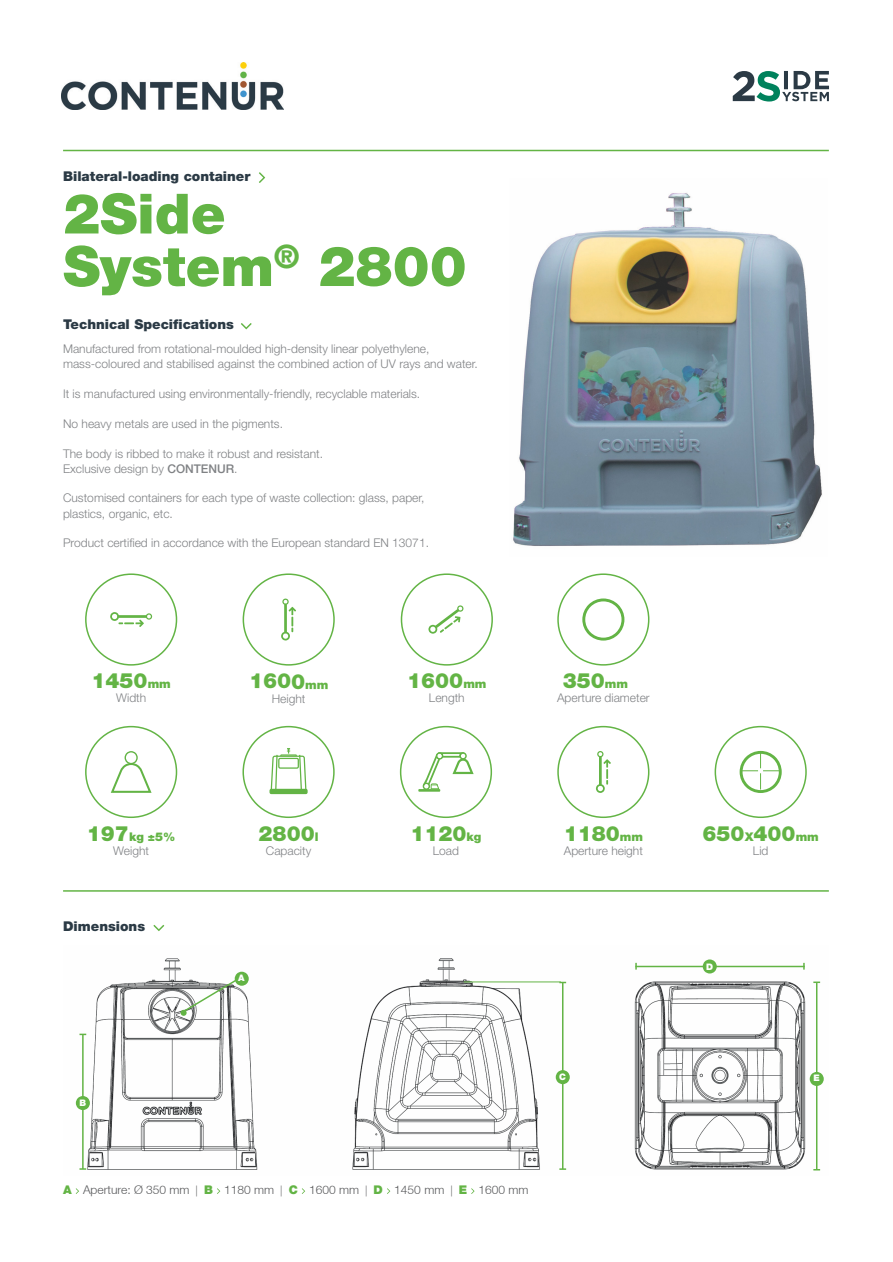
<style>
.page{position:relative;width:893px;height:1262px;background:#fff}
.page>*{position:absolute;margin:0;border:0;box-sizing:border-box;transform-origin:0 0}
.t1{font:900 55.5px "Helvetica Neue LT Std";color:#63b445}
.t2{font:900 21px "Helvetica Neue LT Std";color:#63b445}
.t3{font:900 13.5px "Helvetica Neue LT Std";color:#2b3a45}
.t4{font:300 12px/15px "Helvetica Neue LT Std";color:#808285}
.t5{font:300 12px "Helvetica Neue LT";color:#57585a}
.t6{font:900 12px "Helvetica Neue LT Std";color:#63b445}
.t7{font:900 9px "Helvetica Neue LT Std";color:#fff}
.s1{font-weight:500}
.s2{font-size:12px}
.s3{font-weight:900;font-size:21px;color:#63b445}
.s4{font-weight:900;color:#63b445}
.s5{font-family:"Helvetica Neue LT Std";font-weight:900;color:#63b445}
.s6{font-family:"Times New Roman";font-weight:400}
</style>
<div class="page">
<svg style="left:732px;top:71px;width:97px;height:31px"></svg>
<hr style="left:63px;top:150px;width:765px;height:1px;background:#63b445">
<img style="left:62px;top:63px;width:221px;height:46px">
<svg style="left:259px;top:172px;width:6px;height:11px"></svg>
<svg style="left:241px;top:323px;width:10px;height:6px"></svg>
<hr style="left:63px;top:890px;width:765px;height:1px;background:#63b445">
<svg style="left:85px;top:573px;width:93px;height:93px"></svg>
<svg style="left:242px;top:573px;width:93px;height:93px"></svg>
<svg style="left:400px;top:573px;width:93px;height:93px"></svg>
<svg style="left:85px;top:725px;width:93px;height:93px"></svg>
<svg style="left:399px;top:725px;width:94px;height:93px"></svg>
<svg style="left:557px;top:725px;width:93px;height:93px"></svg>
<svg style="left:153px;top:925px;width:11px;height:6px"></svg>
<svg style="left:557px;top:573px;width:93px;height:93px"></svg>
<svg style="left:242px;top:725px;width:93px;height:93px"></svg>
<svg style="left:714px;top:725px;width:93px;height:93px"></svg>
<img style="left:513px;top:193px;width:309px;height:353px">
<img style="left:75px;top:958px;width:749px;height:213px">
<hr style="left:82px;top:1034px;width:2px;height:135px;background:#63b445">
<svg style="left:79px;top:1033px;width:7px;height:2px"></svg>
<hr style="left:562px;top:982px;width:1px;height:187px;background:#63b445">
<hr style="left:816px;top:983px;width:1px;height:186px;background:#63b445">
<svg style="left:813px;top:981px;width:7px;height:2px"></svg>
<hr style="left:635px;top:965px;width:169px;height:2px;background:#63b445">
<hr style="left:464px;top:981px;width:97px;height:1px;background:#63b445">
<svg style="left:555px;top:1070px;width:14px;height:14px"></svg>
<svg style="left:76px;top:1096px;width:14px;height:14px"></svg>
<svg style="left:809px;top:1072px;width:14px;height:14px"></svg>
<svg style="left:181px;top:971px;width:68px;height:44px"></svg>
<svg style="left:702px;top:959px;width:14px;height:14px"></svg>
<svg style="left:217px;top:1188px;width:3px;height:6px"></svg>
<svg style="left:302px;top:1188px;width:3px;height:6px"></svg>
<svg style="left:387px;top:1188px;width:3px;height:6px"></svg>
<svg style="left:471px;top:1188px;width:3px;height:6px"></svg>
<p class="t3" style="left:63px;top:168px;width:189px">Bilateral-loading container</p>
<h1 class="t1" style="left:63px;top:181px;width:164px">2Side</h1>
<h1 class="t1" style="left:63px;top:233px;width:405px">System<sup>®</sup> 2800</h1>
<p class="t3" style="left:63px;top:316px;width:172px">Technical Specifications</p>
<p class="t4" style="left:63px;top:341px;width:416px">Manufactured from rotational-moulded high-density linear polyethylene, mass-coloured and stabilised against the combined action of UV rays and water.</p>
<p class="t4" style="left:63px;top:386px;width:358px">It is manufactured using environmentally-friendly, recyclable materials.</p>
<p class="t4" style="left:63px;top:416px;width:221px">No heavy metals are used in the pigments.</p>
<p class="t4" style="left:63px;top:445px;width:261px">The body is ribbed to make it robust and resistant.<br>Exclusive design by <span class="s1">CONTENUR</span>.</p>
<p class="t4" style="left:63px;top:490px;width:363px">Customised containers for each type of waste collection: glass, paper, plastics, organic, etc.</p>
<p class="t4" style="left:63px;top:535px;width:367px">Product certified in accordance with the European standard EN 13071.</p>
<h2 class="t2" style="left:91px;top:668px;width:81px">1450<span class="s2">mm</span></h2>
<p class="t4" style="left:116px;top:690px;width:32px">Width</p>
<h2 class="t2" style="left:249px;top:668px;width:58px;rotate:1deg">1600</h2>
<p class="t6" style="left:305px;top:677px;width:25px">mm</p>
<p class="t4" style="left:272px;top:690px;width:35px">Height</p>
<h2 class="t2" style="left:407px;top:668px;width:81px">1600<span class="s2">mm</span></h2>
<p class="t4" style="left:429px;top:690px;width:37px">Length</p>
<h2 class="t2" style="left:562px;top:668px;width:67px">350<span class="s2">mm</span></h2>
<p class="t4" style="left:557px;top:690px;width:94px">Aperture diameter</p>
<p class="t4" style="left:87px;top:829px;width:90px;line-height:14.2px;text-align:center"><span class="s3">197</span><span class="s4">kg ±5%<br></span>Weight</p>
<h2 class="t2" style="left:258px;top:820px;width:61px">2800<span class="s2">l</span></h2>
<p class="t4" style="left:266px;top:843px;width:47px">Capacity</p>
<p class="t3" style="left:63px;top:918px;width:84px">Dimensions</p>
<p class="t7" style="left:238px;top:972px;width:8px">A</p>
<h2 class="t2" style="left:410px;top:820px;width:73px">1120<span class="s2">kg</span></h2>
<p class="t4" style="left:433px;top:843px;width:28px">Load</p>
<h2 class="t2" style="left:563px;top:820px;width:81px">1180<span class="s2">mm</span></h2>
<p class="t4" style="left:563px;top:843px;width:81px">Aperture height</p>
<p class="t7" style="left:79px;top:1097px;width:8px">B</p>
<p class="t7" style="left:559px;top:1071px;width:8px">C</p>
<p class="t5" style="left:63px;top:1182px;width:467px"><span class="s5">A</span> Aperture: Ø 350 mm <span class="s6">|</span> <span class="s5">B</span> 1180 mm <span class="s6">|</span> <span class="s5">C</span> 1600 mm <span class="s6">|</span> <span class="s5">D</span> 1450 mm <span class="s6">|</span> <span class="s5">E</span> 1600 mm</p>
<h2 class="t2" style="left:702px;top:820px;width:118px">650<span class="s2">X</span>400<span class="s2">mm</span></h2>
<p class="t4" style="left:752px;top:843px;width:17px">Lid</p>
<p class="t7" style="left:706px;top:961px;width:9px">D</p>
<p class="t7" style="left:813px;top:1072px;width:8px">E</p>
</div>
